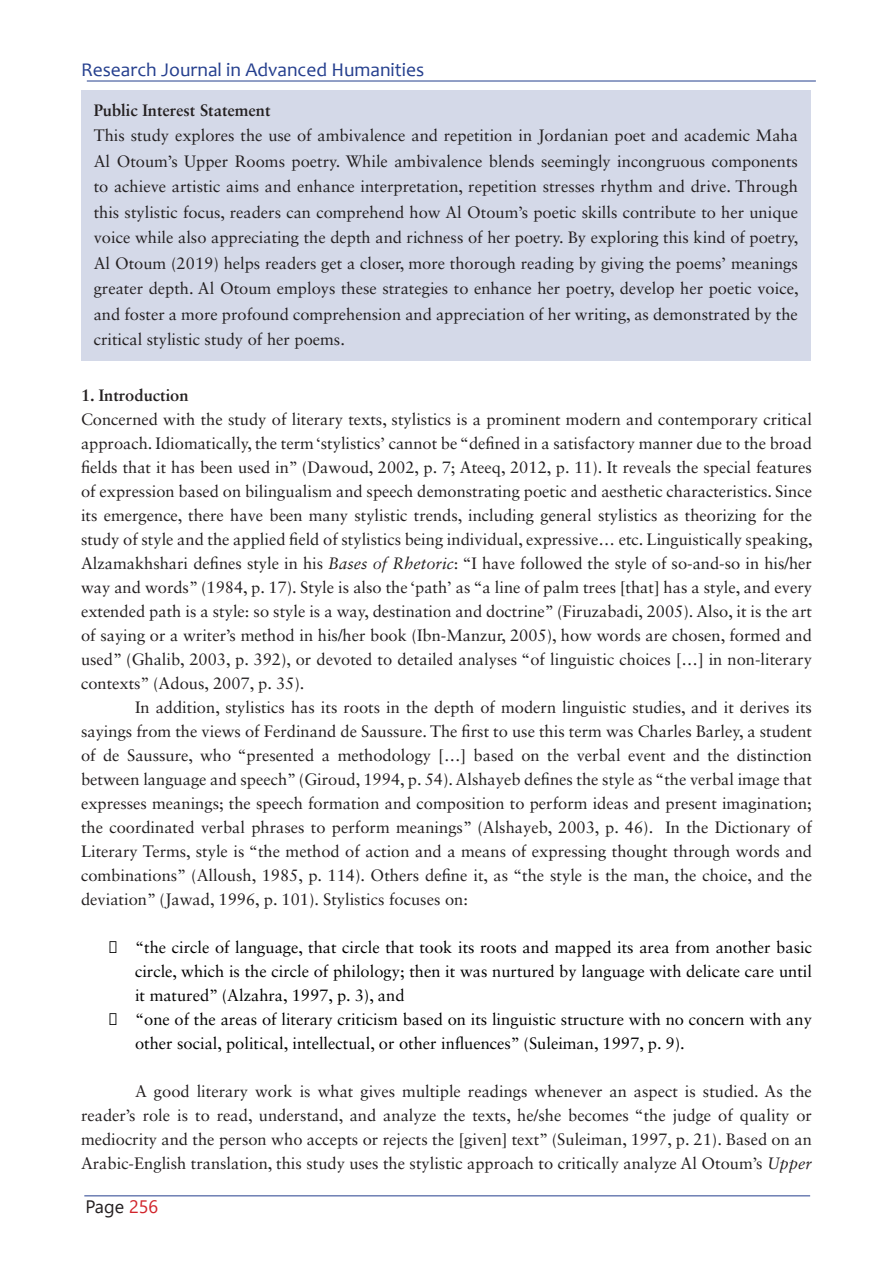
<style>
.page{position:relative;width:893px;height:1263px;background:#fff}
.page>*{position:absolute;margin:0;border:0;box-sizing:border-box;transform-origin:0 0}
.t1{font:19.5px "Candara";color:#253f8e}
.t2{font:18px "Segoe UI";color:#231f20}
.t3{font:16.5px/24px "Sabon LT Std";color:#231f20;text-align:justify}
.t4{font:16.5px/24px "Sabon LT Std";color:#000;text-align:justify}
.t5{font:700 16.5px "Sabon LT Std";color:#231f20}
.s1{font-style:italic}
.s2{color:#d1232a}
</style>
<div class="page">
<hr style="left:84px;top:1195px;width:726px;height:1px;background:#253f8e">
<hr style="left:87px;top:81px;width:729px;height:1px;background:#253f8e">
<div style="left:81px;top:90px;width:729px;height:270px;background:#d4d9e8"></div>
<p class="t1" style="left:81px;top:57px;width:345px">Research Journal in Advanced Humanities</p>
<p class="t5" style="left:94px;top:100px;width:178px">Public Interest Statement</p>
<p class="t3" style="left:94px;top:122px;width:706px;line-height:25.5px">This study explores the use of ambivalence and repetition in Jordanian poet and academic Maha Al Otoum’s Upper Rooms poetry. While ambivalence blends seemingly incongruous components to achieve artistic aims and enhance interpretation, repetition stresses rhythm and drive. Through this stylistic focus, readers can comprehend how Al Otoum’s poetic skills contribute to her unique voice while also appreciating the depth and richness of her poetry. By exploring this kind of poetry, Al Otoum (2019) helps readers get a closer, more thorough reading by giving the poems’ meanings greater depth. Al Otoum employs these strategies to enhance her poetry, develop her poetic voice, and foster a more profound comprehension and appreciation of her writing, as demonstrated by the critical stylistic study of her poems.</p>
<p class="t5" style="left:81px;top:385px;width:109px">1. Introduction</p>
<p class="t3" style="left:81px;top:407px;width:733px">Concerned with the study of literary texts, stylistics is a prominent modern and contemporary critical approach. Idiomatically, the term ‘stylistics’ cannot be “defined in a satisfactory manner due to the broad fields that it has been used in” (Dawoud, 2002, p. 7; Ateeq, 2012, p. 11). It reveals the special features of expression based on bilingualism and speech demonstrating poetic and aesthetic characteristics. Since its emergence, there have been many stylistic trends, including general stylistics as theorizing for the study of style and the applied field of stylistics being individual, expressive… etc. Linguistically speaking, Alzamakhshari defines style in his <span class="s1">Bases of Rhetoric</span>: “I have followed the style of so-and-so in his/her way and words” (1984, p. 17). Style is also the ‘path’ as “a line of palm trees [that] has a style, and every extended path is a style: so style is a way, destination and doctrine” (Firuzabadi, 2005). Also, it is the art of saying or a writer’s method in his/her book (Ibn-Manzur, 2005), how words are chosen, formed and used” (Ghalib, 2003, p. 392), or devoted to detailed analyses “of linguistic choices […] in non-literary contexts” (Adous, 2007, p. 35).</p>
<p class="t3" style="left:81px;top:695px;width:733px;text-indent:54px">In addition, stylistics has its roots in the depth of modern linguistic studies, and it derives its sayings from the views of Ferdinand de Saussure. The first to use this term was Charles Barley, a student of de Saussure, who “presented a methodology […] based on the verbal event and the distinction between language and speech” (Giroud, 1994, p. 54). Alshayeb defines the style as “the verbal image that expresses meanings; the speech formation and composition to perform ideas and present imagination; the coordinated verbal phrases to perform meanings” (Alshayeb, 2003, p. 46). In the Dictionary of Literary Terms, style is “the method of action and a means of expressing thought through words and combinations” (Alloush, 1985, p. 114). Others define it, as “the style is the man, the choice, and the deviation” (Jawad, 1996, p. 101). Stylistics focuses on:</p>
<p class="t4" style="left:135px;top:935px;width:679px;text-indent:-27px">● “the circle of language, that circle that took its roots and mapped its area from another basic circle, which is the circle of philology; then it was nurtured by language with delicate care until it matured” (Alzahra, 1997, p. 3), and</p>
<p class="t4" style="left:135px;top:1007px;width:678px;text-indent:-27px">● “one of the areas of literary criticism based on its linguistic structure with no concern with any other social, political, intellectual, or other influences” (Suleiman, 1997, p. 9).</p>
<p class="t3" style="left:81px;top:1079px;width:732px;text-indent:54px">A good literary work is what gives multiple readings whenever an aspect is studied. As the reader’s role is to read, understand, and analyze the texts, he/she becomes “the judge of quality or mediocrity and the person who accepts or rejects the [given] text” (Suleiman, 1997, p. 21). Based on an Arabic-English translation, this study uses the stylistic approach to critically analyze Al Otoum’s <span class="s1">Upper</span></p>
<p class="t2" style="left:86px;top:1190px;width:74px">Page <span class="s2">256</span></p>
</div>
